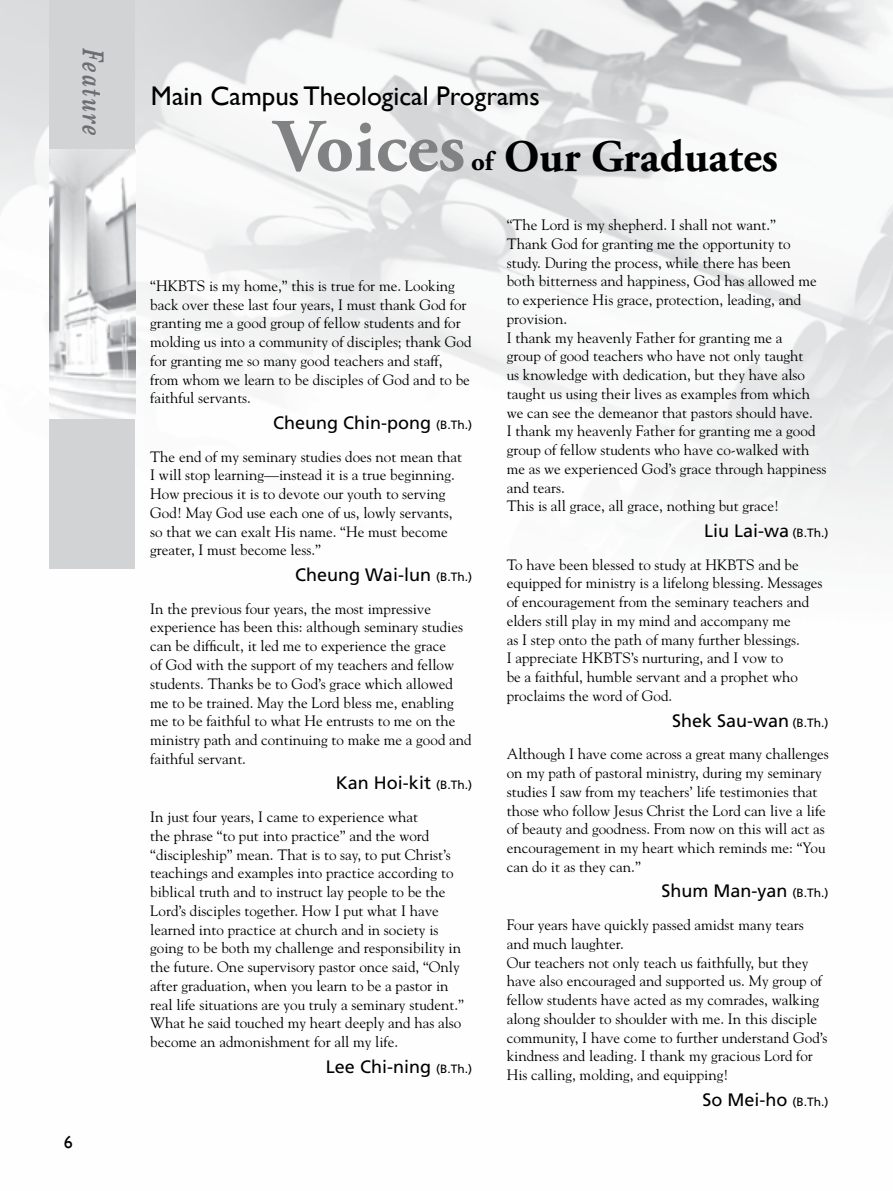
<style>
.page{position:relative;width:893px;height:1191px;background:#fff}
.page>*{position:absolute;margin:0;border:0;box-sizing:border-box;transform-origin:0 0}
.t1{font:700 75px "Adobe Garamond Pro";color:#808284}
.t2{font:700 45px "Adobe Garamond Pro";color:#000}
.t3{font:italic 600 31.5px "Baskerville";letter-spacing:.095em;color:#6d6e71;scale:.7 1}
.t4{font:27px "Gill Sans";color:#000}
.t5{font:18px "Frutiger";color:#000}
.t6{font:18px "Gill Sans";color:#000}
.t7{font:15px/18.8px "Goudy";color:#000}
.s1{font-size:27px}
.s2{font-size:12px}
</style>
<div class="page">
<img style="left:0;top:0;width:893px;height:569px">
<div style="left:50px;top:0;width:85px;height:568px;background:#d1d3d4"></div>
<img style="left:50px;top:149px;width:85px;height:269px">
<h3 class="t3" style="left:115px;top:48px;width:127px;rotate:90deg">Feature</h3>
<p class="t6" style="left:64px;top:1131px;width:10px">6</p>
<h3 class="t4" style="left:151px;top:80px;width:390px">Main Campus Theological Programs</h3>
<h1 class="t1" style="left:274px;top:103px;width:192px">Voices</h1>
<h2 class="t2" style="left:471px;top:131px;width:308px"><span class="s1">of</span> Our Graduates</h2>
<p class="t7" style="left:150px;top:276px;width:323px">“HKBTS is my home,” this is true for me. Looking back over these last four years, I must thank God for granting me a good group of fellow students and for molding us into a community of disciples; thank God for granting me so many good teachers and staff, from whom we learn to be disciples of God and to be faithful servants.</p>
<p class="t5" style="left:273px;top:412px;width:200px">Cheung Chin-pong <span class="s2">(B.Th.)</span></p>
<p class="t7" style="left:150px;top:446px;width:314px">The end of my seminary studies does not mean that I will stop learning—instead it is a true beginning.<br>How precious it is to devote our youth to serving God! May God use each one of us, lowly servants, so that we can exalt His name. “He must become greater, I must become less.”</p>
<p class="t5" style="left:295px;top:564px;width:178px">Cheung Wai-lun <span class="s2">(B.Th.)</span></p>
<p class="t7" style="left:150px;top:598px;width:323px">In the previous four years, the most impressive experience has been this: although seminary studies can be difficult, it led me to experience the grace<br>of God with the support of my teachers and fellow students. Thanks be to God’s grace which allowed me to be trained. May the Lord bless me, enabling me to be faithful to what He entrusts to me on the ministry path and continuing to make me a good and faithful servant.</p>
<p class="t5" style="left:336px;top:772px;width:138px">Kan Hoi-kit <span class="s2">(B.Th.)</span></p>
<p class="t7" style="left:150px;top:807px;width:315px">In just four years, I came to experience what<br>the phrase “to put into practice” and the word “discipleship” mean. That is to say, to put Christ’s teachings and examples into practice according to biblical truth and to instruct lay people to be the Lord’s disciples together. How I put what I have learned into practice at church and in society is going to be both my challenge and responsibility in the future. One supervisory pastor once said, “Only after graduation, when you learn to be a pastor in real life situations are you truly a seminary student.” What he said touched my heart deeply and has also become an admonishment for all my life.</p>
<p class="t5" style="left:326px;top:1055px;width:148px">Lee Chi-ning <span class="s2">(B.Th.)</span></p>
<p class="t7" style="left:507px;top:215px;width:321px">“The Lord is my shepherd. I shall not want.”<br>Thank God for granting me the opportunity to study. During the process, while there has been<br>both bitterness and happiness, God has allowed me to experience His grace, protection, leading, and provision.<br>I thank my heavenly Father for granting me a<br>group of good teachers who have not only taught<br>us knowledge with dedication, but they have also taught us using their lives as examples from which we can see the demeanor that pastors should have.<br>I thank my heavenly Father for granting me a good group of fellow students who have co-walked with me as we experienced God’s grace through happiness and tears.<br>This is all grace, all grace, nothing but grace!</p>
<p class="t5" style="left:704px;top:520px;width:126px">Liu Lai-wa <span class="s2">(B.Th.)</span></p>
<p class="t7" style="left:507px;top:554px;width:317px">To have been blessed to study at HKBTS and be equipped for ministry is a lifelong blessing. Messages of encouragement from the seminary teachers and elders still play in my mind and accompany me<br>as I step onto the path of many further blessings.<br>I appreciate HKBTS’s nurturing, and I vow to<br>be a faithful, humble servant and a prophet who proclaims the word of God.</p>
<p class="t5" style="left:672px;top:709px;width:158px">Shek Sau-wan <span class="s2">(B.Th.)</span></p>
<p class="t7" style="left:507px;top:744px;width:323px">Although I have come across a great many challenges on my path of pastoral ministry, during my seminary studies I saw from my teachers’ life testimonies that those who follow Jesus Christ the Lord can live a life of beauty and goodness. From now on this will act as encouragement in my heart which reminds me: “You can do it as they can.”</p>
<p class="t5" style="left:661px;top:880px;width:169px">Shum Man-yan <span class="s2">(B.Th.)</span></p>
<p class="t7" style="left:507px;top:915px;width:322px">Four years have quickly passed amidst many tears and much laughter.<br>Our teachers not only teach us faithfully, but they have also encouraged and supported us. My group of fellow students have acted as my comrades, walking along shoulder to shoulder with me. In this disciple community, I have come to further understand God’s kindness and leading. I thank my gracious Lord for His calling, molding, and equipping!</p>
<p class="t5" style="left:702px;top:1088px;width:127px">So Mei-ho <span class="s2">(B.Th.)</span></p>
</div>
